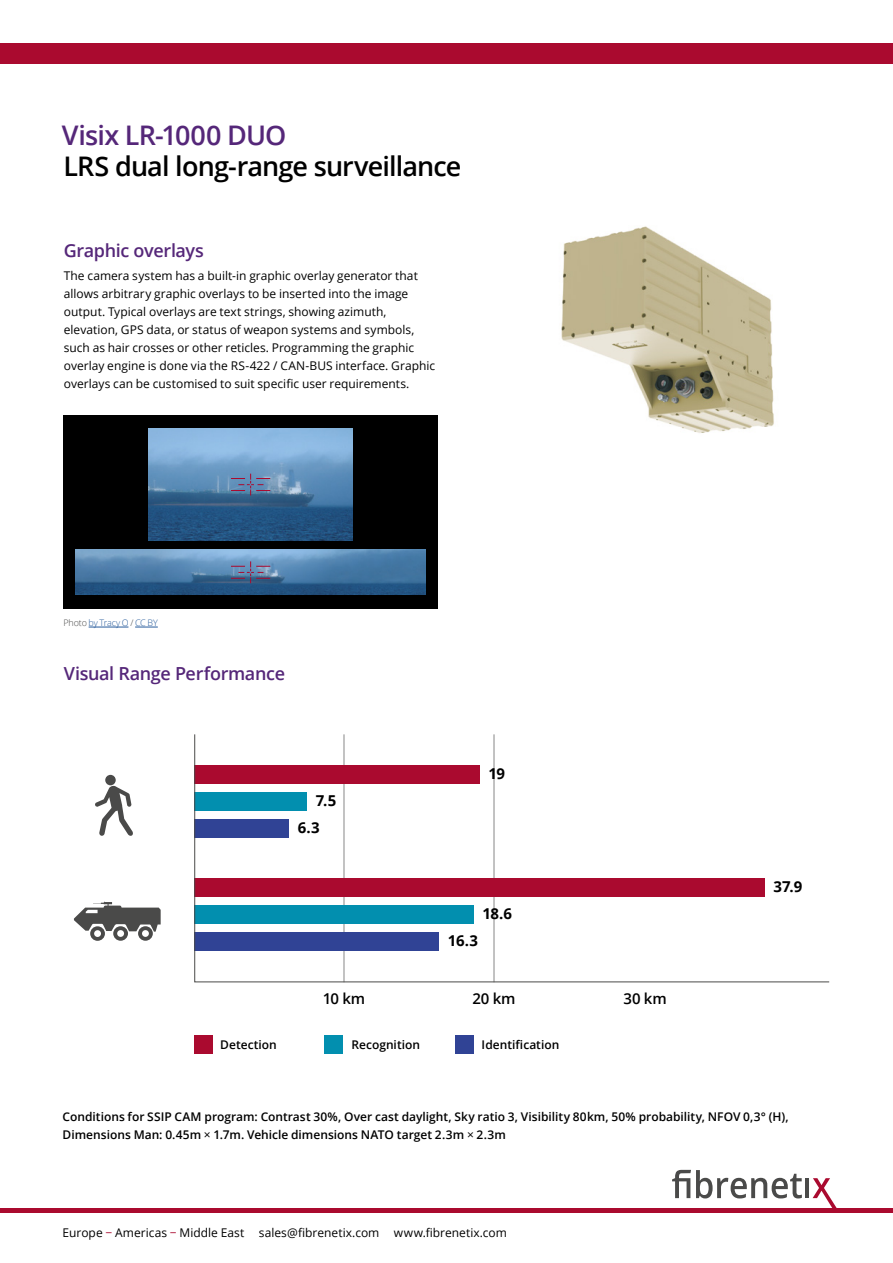
<style>
.page{position:relative;width:893px;height:1263px;background:#fff}
.page>*{position:absolute;margin:0;border:0;box-sizing:border-box;transform-origin:0 0}
.t1{font:600 27px "Open Sans";letter-spacing:-.03em;color:#000}
.t2{font:600 27px "Open Sans";letter-spacing:-.03em;color:#552779}
.t3{font:600 18px "Open Sans";letter-spacing:-.02em;color:#552779}
.t4{font:700 15px "Open Sans";letter-spacing:-.03em;color:#000}
.t5{font:600 15px "Open Sans";letter-spacing:-.01em;color:#000}
.t6{font:12px/18px "Open Sans";color:#000}
.t7{font:600 12px/18px "Open Sans";color:#000}
.t8{font:300 9px "Open Sans";letter-spacing:-.015em;color:#275b9b}
.s1{color:#4a4a49}
.s2{font-weight:400}
.s3{color:#aa0a2f}
</style>
<div class="page">
<div style="left:0;top:44px;width:893px;height:20px;background:#aa0a2f"></div>
<hr style="left:805px;top:1178px;width:4px;height:20px;background:#4a4a49">
<svg style="left:813px;top:1178px;width:24px;height:30px"></svg>
<svg style="left:672px;top:1170px;width:130px;height:28px"></svg>
<div style="left:0;top:1208px;width:893px;height:5px;background:#aa0a2f"></div>
<div style="left:64px;top:415px;width:374px;height:193px;background:#000"></div>
<img style="left:149px;top:428px;width:203px;height:113px">
<img style="left:76px;top:550px;width:349px;height:45px">
<svg style="left:231px;top:474px;width:39px;height:21px"></svg>
<svg style="left:231px;top:561px;width:39px;height:22px"></svg>
<hr style="left:89px;top:627px;width:39px;height:1px;background:#275b9b">
<svg style="left:135px;top:627px;width:23px;height:1px"></svg>
<img style="left:561px;top:226px;width:213px;height:207px">
<div style="left:194px;top:1036px;width:18px;height:18px;background:#aa0a2f"></div>
<div style="left:325px;top:1036px;width:18px;height:18px;background:#028faf"></div>
<div style="left:455px;top:1036px;width:18px;height:18px;background:#304395"></div>
<svg style="left:194px;top:734px;width:636px;height:249px"></svg>
<div style="left:105px;top:775px;width:11px;height:10px;background:#4a4a49;border-radius:50%"></div>
<svg style="left:95px;top:786px;width:38px;height:50px"></svg>
<svg style="left:74px;top:901px;width:87px;height:40px"></svg>
<h1 class="t2" style="left:62px;top:116px;width:226px">Visix LR-1000 DUO</h1>
<h1 class="t1" style="left:63px;top:148px;width:400px">LRS dual long-range surveillance</h1>
<h2 class="t3" style="left:64px;top:238px;width:142px">Graphic overlays</h2>
<p class="t6" style="left:64px;top:266px;width:373px">The camera system has a built-in graphic overlay generator that allows arbitrary graphic overlays to be inserted into the image output. Typical overlays are text strings, showing azimuth, elevation, GPS data, or status of weapon systems and symbols, such as hair crosses or other reticles. Programming the graphic overlay engine is done via the RS-422 / CAN-BUS interface. Graphic overlays can be customised to suit specific user requirements.</p>
<p class="t8" style="left:64px;top:617px;width:96px"><span class="s1">Photo</span> by Tracy O <span class="s1">/</span> CC BY</p>
<h2 class="t3" style="left:64px;top:661px;width:223px">Visual Range Performance</h2>
<p class="t4" style="left:316px;top:790px;width:22px">7.5</p>
<p class="t4" style="left:298px;top:817px;width:23px">6.3</p>
<p class="t4" style="left:488px;top:763px;width:18px">19</p>
<p class="t7" style="left:220px;top:1036px;width:58px">Detection</p>
<p class="t4" style="left:482px;top:903px;width:31px">18.6</p>
<p class="t4" style="left:448px;top:930px;width:32px">16.3</p>
<p class="t5" style="left:323px;top:989px;width:44px">10 km</p>
<p class="t5" style="left:473px;top:989px;width:44px">20 km</p>
<p class="t5" style="left:624px;top:989px;width:45px">30 km</p>
<p class="t7" style="left:351px;top:1036px;width:70px">Recognition</p>
<p class="t7" style="left:482px;top:1036px;width:79px">Identification</p>
<p class="t4" style="left:773px;top:876px;width:30px">37.9</p>
<p class="t7" style="left:63px;top:1108px;width:727px">Conditions for SSIP CAM program: Contrast 30%, Over cast daylight, Sky ratio 3, Visibility 80km, 50% probability, NFOV 0,3° (H),<br>Dimensions Man: 0.45m <span class="s2">×</span> 1.7m. Vehicle dimensions NATO target 2.3m <span class="s2">×</span> 2.3m</p>
<p class="t6" style="left:63px;top:1223px;width:446px">Europe <span class="s3">−</span> Americas <span class="s3">−</span> Middle East sales@fibrenetix.com www.fibrenetix.com</p>
</div>
